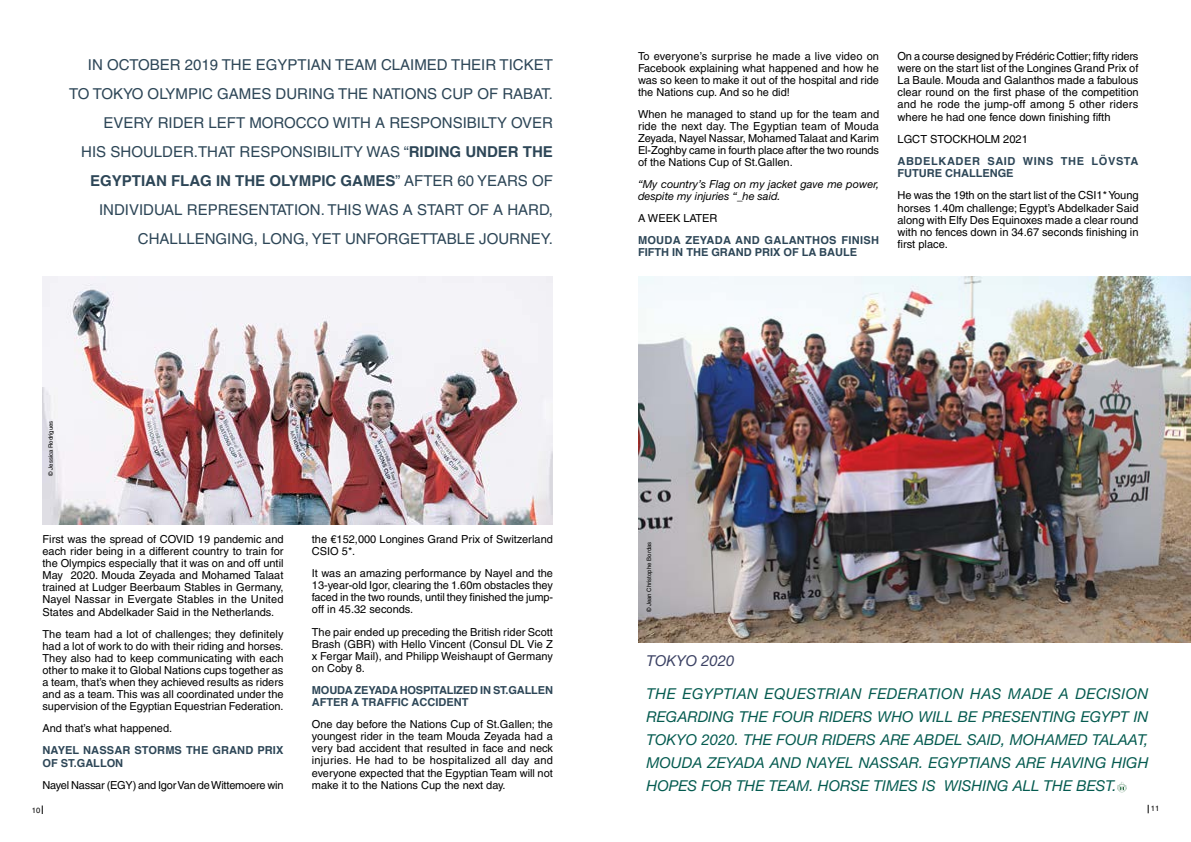
<style>
.page{position:relative;width:1191px;height:842px;background:#fff}
.page>*{position:absolute;margin:0;border:0;box-sizing:border-box;transform-origin:0 0}
.t1{font:15px/29px "Helvetica";color:#2d4657;text-align:right}
.t2{font:italic 15px/23px "Helvetica Neue LT Std";color:#055b50;text-align:justify}
.t3{font:italic 15px "Helvetica Neue LT Std";color:#3c4264}
.t4{font:11.1px/12.2px "Helvetica";color:#000;text-align:justify}
.t5{font:11px/12.1px "Helvetica";color:#000;text-align:justify}
.t6{font:700 11px/12.1px "Helvetica";color:#2d4657}
.t7{font:italic 11px/12px "Helvetica Neue LT Std";color:#000}
.t8{font:700 11px/12.1px "Helvetica";letter-spacing:.025em;color:#2d4657}
.t9{font:700 11px/12.2px "Helvetica";letter-spacing:.055em;color:#2d4657}
.t10{font:11px "Helvetica";letter-spacing:-.02em;color:#000}
.t11{font:7.6px "Helvetica";color:#000}
.t12{font:6px "Helvetica";color:#000}
.s1{font-weight:700}
</style>
<div class="page">
<img style="left:638px;top:276px;width:553px;height:366px">
<img style="left:43px;top:276px;width:510px;height:248px">
<svg style="left:1117px;top:781px;width:10px;height:11px"></svg>
<p class="t1" style="left:69px;top:50px;width:485px">IN OCTOBER 2019 THE EGYPTIAN TEAM CLAIMED THEIR TICKET TO TOKYO OLYMPIC GAMES DURING THE NATIONS CUP OF RABAT.<br>EVERY RIDER LEFT MOROCCO WITH A RESPONSIBILTY OVER<br>HIS SHOULDER.THAT RESPONSIBILITY WAS “<span class="s1">RIDING UNDER THE EGYPTIAN FLAG IN THE OLYMPIC GAMES</span>” AFTER 60 YEARS OF INDIVIDUAL REPRESENTATION. THIS WAS A START OF A HARD, CHALLLENGING, LONG, YET UNFORGETTABLE JOURNEY.</p>
<p class="t5" style="left:638px;top:50px;width:242px">To everyone’s surprise he made a live video on Facebook explaining what happened and how he was so keen to make it out of the hospital and ride the Nations cup. And so he did!</p>
<p class="t5" style="left:638px;top:108px;width:243px">When he managed to stand up for the team and ride the next day. The Egyptian team of Mouda Zeyada, Nayel Nassar, Mohamed Talaat and Karim El-Zoghby came in fourth place after the two rounds of the Nations Cup of St.Gallen.</p>
<p class="t7" style="left:638px;top:177px;width:242px">“My country’s Flag on my jacket gave me power, despite my injuries “_he said.</p>
<p class="t5" style="left:638px;top:212px;width:81px">A WEEK LATER</p>
<p class="t8" style="left:638px;top:234px;width:242px">MOUDA ZEYADA AND GALANTHOS FINISH<br>FIFTH IN THE GRAND PRIX OF LA BAULE</p>
<p class="t4" style="left:897px;top:50px;width:243px">On a course designed by Frédéric Cottier; fifty riders were on the start list of the Longines Grand Prix of La Baule. Mouda and Galanthos made a fabulous clear round on the first phase of the competition and he rode the jump-off among 5 other riders where he had one fence down finishing fifth</p>
<p class="t4" style="left:897px;top:133px;width:132px">LGCT STOCKHOLM 2021</p>
<p class="t9" style="left:897px;top:155px;width:242px">ABDELKADER SAID WINS THE LÖVSTA<br>FUTURE CHALLENGE</p>
<p class="t4" style="left:897px;top:189px;width:243px">He was the 19th on the start list of the CSI1* Young horses 1.40m challenge; Egypt’s Abdelkader Said along with Elfy Des Equinoxes made a clear round with no fences down in 34.67 seconds finishing in first place.</p>
<p class="t12" style="left:47px;top:476px;width:57px;rotate:-90deg">© Jessica Rodrigues</p>
<p class="t5" style="left:43px;top:533px;width:242px">First was the spread of COVID 19 pandemic and each rider being in a different country to train for the Olympics especially that it was on and off until May 2020. Mouda Zeyada and Mohamed Talaat trained at Ludger Beerbaum Stables in Germany, Nayel Nassar in Evergate Stables in the United States and Abdelkader Said in the Netherlands.</p>
<p class="t5" style="left:43px;top:628px;width:242px">The team had a lot of challenges; they definitely had a lot of work to do with their riding and horses.<br>They also had to keep communicating with each other to make it to Global Nations cups together as a team, that’s when they achieved results as riders and as a team. This was all coordinated under the supervision of the Egyptian Equestrian Federation.</p>
<p class="t5" style="left:43px;top:722px;width:131px">And that’s what happened.</p>
<p class="t6" style="left:43px;top:745px;width:242px">NAYEL NASSAR STORMS THE GRAND PRIX<br>OF ST.GALLON</p>
<p class="t10" style="left:43px;top:778px;width:242px">Nayel Nassar (EGY) and Igor Van de Wittemoere win</p>
<p class="t5" style="left:312px;top:533px;width:242px">the €152,000 Longines Grand Prix of Switzerland<br>CSIO 5*.</p>
<p class="t5" style="left:312px;top:567px;width:243px">It was an amazing performance by Nayel and the 13-year-old Igor, clearing the 1.60m obstacles they faced in the two rounds, until they finished the jump&shy;off in 45.32 seconds.</p>
<p class="t5" style="left:312px;top:626px;width:242px">The pair ended up preceding the British rider Scott Brash (GBR) with Hello Vincent (Consul DL Vie Z x Fergar Mail), and Philipp Weishaupt of Germany on Coby 8.</p>
<p class="t6" style="left:312px;top:684px;width:242px">MOUDA ZEYADA HOSPITALIZED IN ST.GALLEN<br>AFTER A TRAFFIC ACCIDENT</p>
<p class="t5" style="left:312px;top:718px;width:243px">One day before the Nations Cup of St.Gallen; the youngest rider in the team Mouda Zeyada had a very bad accident that resulted in face and neck injuries. He had to be hospitalized all day and everyone expected that the Egyptian Team will not make it to the Nations Cup the next day.</p>
<p class="t12" style="left:645px;top:612px;width:72px;rotate:-90deg">© Jean Christophe Bordas</p>
<h1 class="t3" style="left:646px;top:651px;width:90px">TOKYO 2020</h1>
<p class="t2" style="left:646px;top:681px;width:503px">THE EGYPTIAN EQUESTRIAN FEDERATION HAS MADE A DECISION REGARDING THE FOUR RIDERS WHO WILL BE PRESENTING EGYPT IN TOKYO 2020. THE FOUR RIDERS ARE ABDEL SAID, MOHAMED TALAAT, MOUDA ZEYADA AND NAYEL NASSAR. EGYPTIANS ARE HAVING HIGH HOPES FOR THE TEAM. HORSE TIMES IS WISHING ALL THE BEST.</p>
<p class="t11" style="left:32px;top:805px;width:10px">10</p>
<p class="t11" style="left:1150px;top:804px;width:10px">11</p>
</div>
